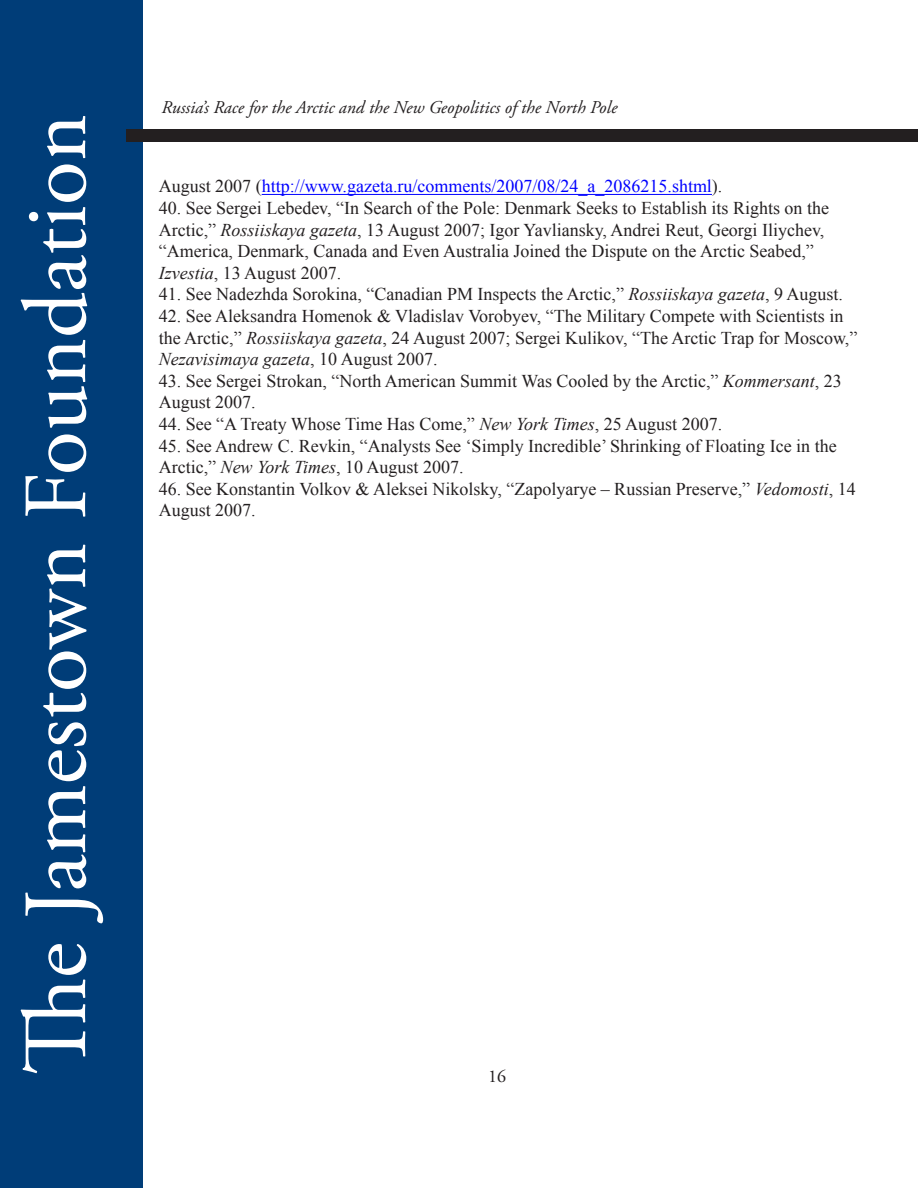
<style>
.page{position:relative;width:918px;height:1188px;background:#fff}
.page>*{position:absolute;margin:0;border:0;box-sizing:border-box;transform-origin:0 0}
.t1{font:90px "Adobe Garamond Pro";color:#fff}
.t2{font:18px/21.6px "Times New Roman";color:#231f20}
.t3{font:18px "Times New Roman";color:#00f}
.t4{font:italic 18px "Adobe Garamond Pro";color:#231f20}
.t5{font:18px "Adobe Garamond Pro";color:#231f20}
.s1{color:#231f20}
.s2{font-style:italic}
</style>
<div class="page">
<div style="left:0;top:0;width:142px;height:1188px;background:#003d78"></div>
<div style="left:126px;top:129px;width:792px;height:13px;background:#231f20"></div>
<hr style="left:262px;top:194px;width:450px;height:1px;background:#00f">
<h1 class="t1" style="left:3px;top:1074px;width:961px;rotate:-90deg">The Jamestown Foundation</h1>
<p class="t4" style="left:162px;top:97px;width:457px">Russia’s Race for the Arctic and the New Geopolitics of the North Pole</p>
<p class="t3" style="left:159px;top:174px;width:565px"><span class="s1">August 2007 (</span>http://www.gazeta.ru/comments/2007/08/24_a_2086215.shtml<span class="s1">).</span></p>
<p class="t2" style="left:159px;top:197px;width:672px">40. See Sergei Lebedev, “In Search of the Pole: Denmark Seeks to Establish its Rights on the Arctic,” <span class="s2">Rossiiskaya gazeta</span>, 13 August 2007; Igor Yavliansky, Andrei Reut, Georgi Iliychev, “America, Denmark, Canada and Even Australia Joined the Dispute on the Arctic Seabed,” <span class="s2">Izvestia</span>, 13 August 2007.</p>
<p class="t2" style="left:159px;top:283px;width:686px">41. See Nadezhda Sorokina, “Canadian PM Inspects the Arctic,” <span class="s2">Rossiiskaya gazeta</span>, 9 August.</p>
<p class="t2" style="left:159px;top:305px;width:700px">42. See Aleksandra Homenok &amp; Vladislav Vorobyev, “The Military Compete with Scientists in the Arctic,” <span class="s2">Rossiiskaya gazeta</span>, 24 August 2007; Sergei Kulikov, “The Arctic Trap for Moscow,”<br><span class="s2">Nezavisimaya gazeta</span>, 10 August 2007.</p>
<p class="t2" style="left:159px;top:370px;width:685px">43. See Sergei Strokan, “North American Summit Was Cooled by the Arctic,” <span class="s2">Kommersant</span>, 23<br>August 2007.</p>
<p class="t2" style="left:159px;top:413px;width:565px">44. See “A Treaty Whose Time Has Come,” <span class="s2">New York Times</span>, 25 August 2007.</p>
<p class="t2" style="left:159px;top:435px;width:680px">45. See Andrew C. Revkin, “Analysts See ‘Simply Incredible’ Shrinking of Floating Ice in the<br>Arctic,” <span class="s2">New York Times</span>, 10 August 2007.</p>
<p class="t2" style="left:159px;top:478px;width:699px">46. See Konstantin Volkov &amp; Aleksei Nikolsky, “Zapolyarye – Russian Preserve,” <span class="s2">Vedomosti</span>, 14<br>August 2007.</p>
<p class="t5" style="left:488px;top:1065px;width:19px">16</p>
</div>
